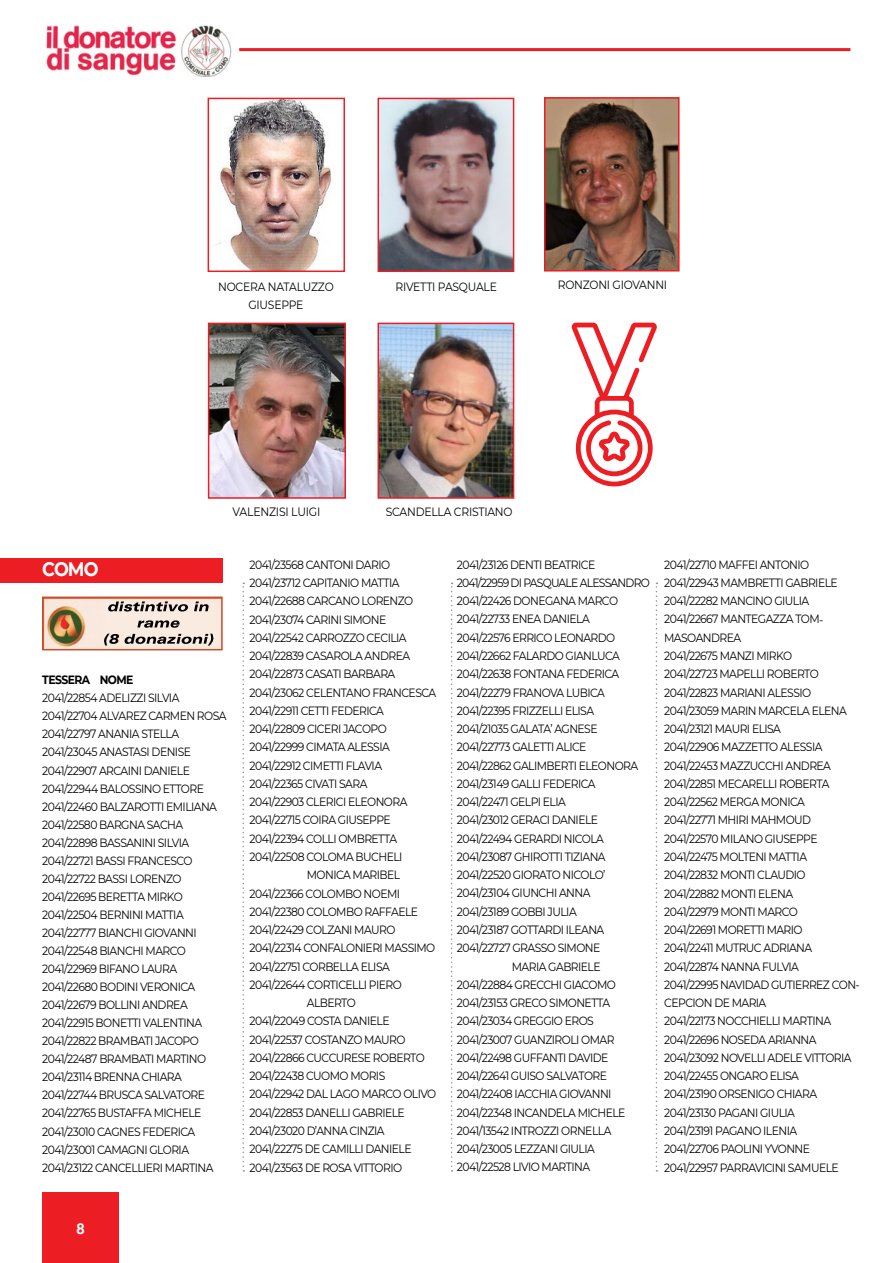
<style>
.page{position:relative;width:893px;height:1263px;background:#fff}
.page>*{position:absolute;margin:0;border:0;box-sizing:border-box;transform-origin:0 0}
.t1{font:700 19.5px "Montserrat";color:#fff;scale:.9 1}
.t2{font:700 15px "Helvetica";color:#fff}
.t3{font:12.15px "Montserrat";letter-spacing:-.02em;color:#000;scale:.9 1}
.t4{font:12px/18.3px "Montserrat";letter-spacing:-.05em;color:#000;scale:.9 1}
.t5{font:12px/18px "Montserrat";letter-spacing:-.02em;color:#000;text-align:center;scale:.9 1}
.t6{font:12px "Montserrat";letter-spacing:-.07em;color:#000;scale:.9 1}
.t7{font:700 12px "Montserrat";letter-spacing:-.05em;color:#000;scale:.9 1}
</style>
<div class="page">
<img style="left:45px;top:26px;width:187px;height:50px">
<hr style="left:239px;top:48px;width:611px;height:3px;background:#ed1d24">
<div style="left:43px;top:1193px;width:76px;height:70px;background:#ed1d24"></div>
<div style="left:0;top:558px;width:223px;height:25px;background:#ed1d24"></div>
<img style="left:45px;top:599px;width:175px;height:48px">
<div style="left:42px;top:596px;width:181px;height:54px;border:2px solid #c74e27"></div>
<svg style="left:104px;top:634px;width:110px;height:11px"></svg>
<svg style="left:137px;top:620px;width:43px;height:8px"></svg>
<svg style="left:108px;top:601px;width:101px;height:10px"></svg>
<svg style="left:242px;top:583px;width:2px;height:588px"></svg>
<svg style="left:451px;top:583px;width:2px;height:588px"></svg>
<svg style="left:656px;top:583px;width:1px;height:588px"></svg>
<img style="left:381px;top:101px;width:130px;height:168px">
<div style="left:378px;top:98px;width:136px;height:174px;border:2px solid #ed1d24"></div>
<img style="left:211px;top:326px;width:132px;height:170px">
<div style="left:208px;top:323px;width:138px;height:176px;border:2px solid #ed1d24"></div>
<img style="left:216px;top:101px;width:116px;height:168px">
<div style="left:208px;top:98px;width:137px;height:174px;border:2px solid #ed1d24"></div>
<img style="left:547px;top:100px;width:130px;height:168px">
<div style="left:544px;top:97px;width:136px;height:174px;border:2px solid #ed1d24"></div>
<img style="left:381px;top:326px;width:130px;height:170px">
<div style="left:378px;top:323px;width:136px;height:176px;border:2px solid #ed1d24"></div>
<svg style="left:571px;top:323px;width:86px;height:163px"></svg>
<p class="t5" style="left:218px;top:277px;width:130px">NOCERA NATALUZZO<br>GIUSEPPE</p>
<p class="t5" style="left:558px;top:275px;width:123px">RONZONI GIOVANNI</p>
<p class="t5" style="left:395px;top:277px;width:114px">RIVETTI PASQUALE</p>
<p class="t3" style="left:233px;top:503px;width:99px">VALENZISI LUIGI</p>
<p class="t5" style="left:386px;top:502px;width:142px">SCANDELLA CRISTIANO</p>
<h1 class="t1" style="left:42px;top:555px;width:64px">COMO</h1>
<p class="t7" style="left:42px;top:671px;width:103px">TESSERA NOME</p>
<p class="t4" style="left:42px;top:689px;width:206px">2041/22854 ADELIZZI SILVIA<br>2041/22704 ALVAREZ CARMEN ROSA<br>2041/22797 ANANIA STELLA<br>2041/23045 ANASTASI DENISE<br>2041/22907 ARCAINI DANIELE<br>2041/22944 BALOSSINO ETTORE<br>2041/22460 BALZAROTTI EMILIANA<br>2041/22580 BARGNA SACHA<br>2041/22898 BASSANINI SILVIA<br>2041/22721 BASSI FRANCESCO<br>2041/22722 BASSI LORENZO<br>2041/22695 BERETTA MIRKO<br>2041/22504 BERNINI MATTIA<br>2041/22777 BIANCHI GIOVANNI<br>2041/22548 BIANCHI MARCO<br>2041/22969 BIFANO LAURA<br>2041/22680 BODINI VERONICA<br>2041/22679 BOLLINI ANDREA<br>2041/22915 BONETTI VALENTINA<br>2041/22822 BRAMBATI JACOPO<br>2041/22487 BRAMBATI MARTINO<br>2041/23114 BRENNA CHIARA<br>2041/22744 BRUSCA SALVATORE<br>2041/22765 BUSTAFFA MICHELE<br>2041/23010 CAGNES FEDERICA<br>2041/23001 CAMAGNI GLORIA<br>2041/23122 CANCELLIERI MARTINA</p>
<p class="t4" style="left:250px;top:555px;width:158px">2041/23568 CANTONI DARIO</p>
<p class="t4" style="left:250px;top:573px;width:168px">2041/23712 CAPITANIO MATTIA</p>
<p class="t4" style="left:250px;top:591px;width:183px">2041/22688 CARCANO LORENZO</p>
<p class="t4" style="left:250px;top:610px;width:153px">2041/23074 CARINI SIMONE</p>
<p class="t4" style="left:250px;top:628px;width:176px">2041/22542 CARROZZO CECILIA</p>
<p class="t4" style="left:250px;top:646px;width:180px">2041/22839 CASAROLA ANDREA</p>
<p class="t4" style="left:250px;top:664px;width:163px">2041/22873 CASATI BARBARA</p>
<p class="t4" style="left:250px;top:683px;width:209px">2041/23062 CELENTANO FRANCESCA</p>
<p class="t4" style="left:250px;top:701px;width:151px">2041/22911 CETTI FEDERICA</p>
<p class="t4" style="left:250px;top:719px;width:154px">2041/22809 CICERI JACOPO</p>
<p class="t4" style="left:250px;top:737px;width:157px">2041/22999 CIMATA ALESSIA</p>
<p class="t4" style="left:250px;top:756px;width:149px">2041/22912 CIMETTI FLAVIA</p>
<p class="t4" style="left:250px;top:774px;width:132px">2041/22365 CIVATI SARA</p>
<p class="t4" style="left:250px;top:792px;width:177px">2041/22903 CLERICI ELEONORA</p>
<p class="t4" style="left:250px;top:811px;width:158px">2041/22715 COIRA GIUSEPPE</p>
<p class="t4" style="left:250px;top:829px;width:165px">2041/22394 COLLI OMBRETTA</p>
<p class="t4" style="left:250px;top:847px;width:171px">2041/22508 COLOMA BUCHELI</p>
<p class="t4" style="left:307px;top:865px;width:105px">MONICA MARIBEL</p>
<p class="t4" style="left:250px;top:884px;width:169px">2041/22366 COLOMBO NOEMI</p>
<p class="t4" style="left:250px;top:902px;width:189px">2041/22380 COLOMBO RAFFAELE</p>
<p class="t4" style="left:250px;top:920px;width:164px">2041/22429 COLZANI MAURO</p>
<p class="t4" style="left:250px;top:938px;width:208px">2041/22314 CONFALONIERI MASSIMO</p>
<p class="t4" style="left:250px;top:957px;width:157px">2041/22751 CORBELLA ELISA</p>
<p class="t4" style="left:250px;top:975px;width:171px">2041/22644 CORTICELLI PIERO</p>
<p class="t4" style="left:307px;top:993px;width:56px">ALBERTO</p>
<p class="t4" style="left:250px;top:1011px;width:157px">2041/22049 COSTA DANIELE</p>
<p class="t4" style="left:250px;top:1030px;width:175px">2041/22537 COSTANZO MAURO</p>
<p class="t4" style="left:250px;top:1048px;width:196px">2041/22866 CUCCURESE ROBERTO</p>
<p class="t4" style="left:250px;top:1066px;width:152px">2041/22438 CUOMO MORIS</p>
<p class="t4" style="left:250px;top:1085px;width:209px">2041/22942 DAL LAGO MARCO OLIVO</p>
<p class="t4" style="left:250px;top:1103px;width:174px">2041/22853 DANELLI GABRIELE</p>
<p class="t4" style="left:250px;top:1121px;width:152px">2041/23020 D’ANNA CINZIA</p>
<p class="t4" style="left:250px;top:1139px;width:182px">2041/22275 DE CAMILLI DANIELE</p>
<p class="t4" style="left:250px;top:1158px;width:171px">2041/23563 DE ROSA VITTORIO</p>
<p class="t4" style="left:457px;top:555px;width:155px">2041/23126 DENTI BEATRICE</p>
<p class="t6" style="left:457px;top:574px;width:216px">2041/22959 DI PASQUALE ALESSANDRO</p>
<p class="t4" style="left:457px;top:591px;width:181px">2041/22426 DONEGANA MARCO</p>
<p class="t4" style="left:457px;top:610px;width:149px">2041/22733 ENEA DANIELA</p>
<p class="t4" style="left:457px;top:628px;width:178px">2041/22576 ERRICO LEONARDO</p>
<p class="t4" style="left:457px;top:646px;width:183px">2041/22662 FALARDO GIANLUCA</p>
<p class="t4" style="left:457px;top:664px;width:182px">2041/22638 FONTANA FEDERICA</p>
<p class="t4" style="left:457px;top:683px;width:166px">2041/22279 FRANOVA LUBICA</p>
<p class="t4" style="left:457px;top:701px;width:154px">2041/22395 FRIZZELLI ELISA</p>
<p class="t4" style="left:457px;top:719px;width:158px">2041/21035 GALATA’ AGNESE</p>
<p class="t4" style="left:457px;top:737px;width:146px">2041/22773 GALETTI ALICE</p>
<p class="t4" style="left:457px;top:756px;width:203px">2041/22862 GALIMBERTI ELEONORA</p>
<p class="t4" style="left:457px;top:774px;width:156px">2041/23149 GALLI FEDERICA</p>
<p class="t4" style="left:457px;top:792px;width:123px">2041/22471 GELPI ELIA</p>
<p class="t4" style="left:457px;top:810px;width:158px">2041/23012 GERACI DANIELE</p>
<p class="t4" style="left:457px;top:829px;width:165px">2041/22494 GERARDI NICOLA</p>
<p class="t4" style="left:457px;top:847px;width:167px">2041/23087 GHIROTTI TIZIANA</p>
<p class="t4" style="left:457px;top:865px;width:166px">2041/22520 GIORATO NICOLO’</p>
<p class="t4" style="left:457px;top:884px;width:150px">2041/23104 GIUNCHI ANNA</p>
<p class="t4" style="left:457px;top:902px;width:135px">2041/23189 GOBBI JULIA</p>
<p class="t4" style="left:457px;top:920px;width:165px">2041/23187 GOTTARDI ILEANA</p>
<p class="t4" style="left:457px;top:938px;width:161px">2041/22727 GRASSO SIMONE</p>
<p class="t4" style="left:512px;top:957px;width:100px">MARIA GABRIELE</p>
<p class="t4" style="left:457px;top:975px;width:178px">2041/22884 GRECCHI GIACOMO</p>
<p class="t4" style="left:457px;top:993px;width:172px">2041/23153 GRECO SIMONETTA</p>
<p class="t4" style="left:457px;top:1011px;width:154px">2041/23034 GREGGIO EROS</p>
<p class="t4" style="left:457px;top:1030px;width:177px">2041/23007 GUANZIROLI OMAR</p>
<p class="t4" style="left:457px;top:1048px;width:170px">2041/22498 GUFFANTI DAVIDE</p>
<p class="t4" style="left:457px;top:1066px;width:168px">2041/22641 GUISO SALVATORE</p>
<p class="t4" style="left:457px;top:1084px;width:173px">2041/22408 IACCHIA GIOVANNI</p>
<p class="t4" style="left:457px;top:1103px;width:189px">2041/22348 INCANDELA MICHELE</p>
<p class="t4" style="left:457px;top:1121px;width:173px">2041/13542 INTROZZI ORNELLA</p>
<p class="t4" style="left:457px;top:1139px;width:155px">2041/23005 LEZZANI GIULIA</p>
<p class="t4" style="left:457px;top:1157px;width:149px">2041/22528 LIVIO MARTINA</p>
<p class="t4" style="left:664px;top:555px;width:219px">2041/22710 MAFFEI ANTONIO<br>2041/22943 MAMBRETTI GABRIELE<br>2041/22282 MANCINO GIULIA<br>2041/22667 MANTEGAZZA TOM-<br>MASOANDREA<br>2041/22675 MANZI MIRKO<br>2041/22723 MAPELLI ROBERTO<br>2041/22823 MARIANI ALESSIO<br>2041/23059 MARIN MARCELA ELENA<br>2041/23121 MAURI ELISA<br>2041/22906 MAZZETTO ALESSIA<br>2041/22453 MAZZUCCHI ANDREA<br>2041/22851 MECARELLI ROBERTA<br>2041/22562 MERGA MONICA<br>2041/22771 MHIRI MAHMOUD<br>2041/22570 MILANO GIUSEPPE<br>2041/22475 MOLTENI MATTIA<br>2041/22832 MONTI CLAUDIO<br>2041/22882 MONTI ELENA<br>2041/22979 MONTI MARCO<br>2041/22691 MORETTI MARIO<br>2041/22411 MUTRUC ADRIANA<br>2041/22874 NANNA FULVIA<br>2041/22995 NAVIDAD GUTIERREZ CON-<br>CEPCION DE MARIA<br>2041/22173 NOCCHIELLI MARTINA<br>2041/22696 NOSEDA ARIANNA<br>2041/23092 NOVELLI ADELE VITTORIA<br>2041/22455 ONGARO ELISA<br>2041/23190 ORSENIGO CHIARA<br>2041/23130 PAGANI GIULIA<br>2041/23191 PAGANO ILENIA<br>2041/22706 PAOLINI YVONNE<br>2041/22957 PARRAVICINI SAMUELE</p>
<p class="t2" style="left:77px;top:1217px;width:10px">8</p>
</div>
